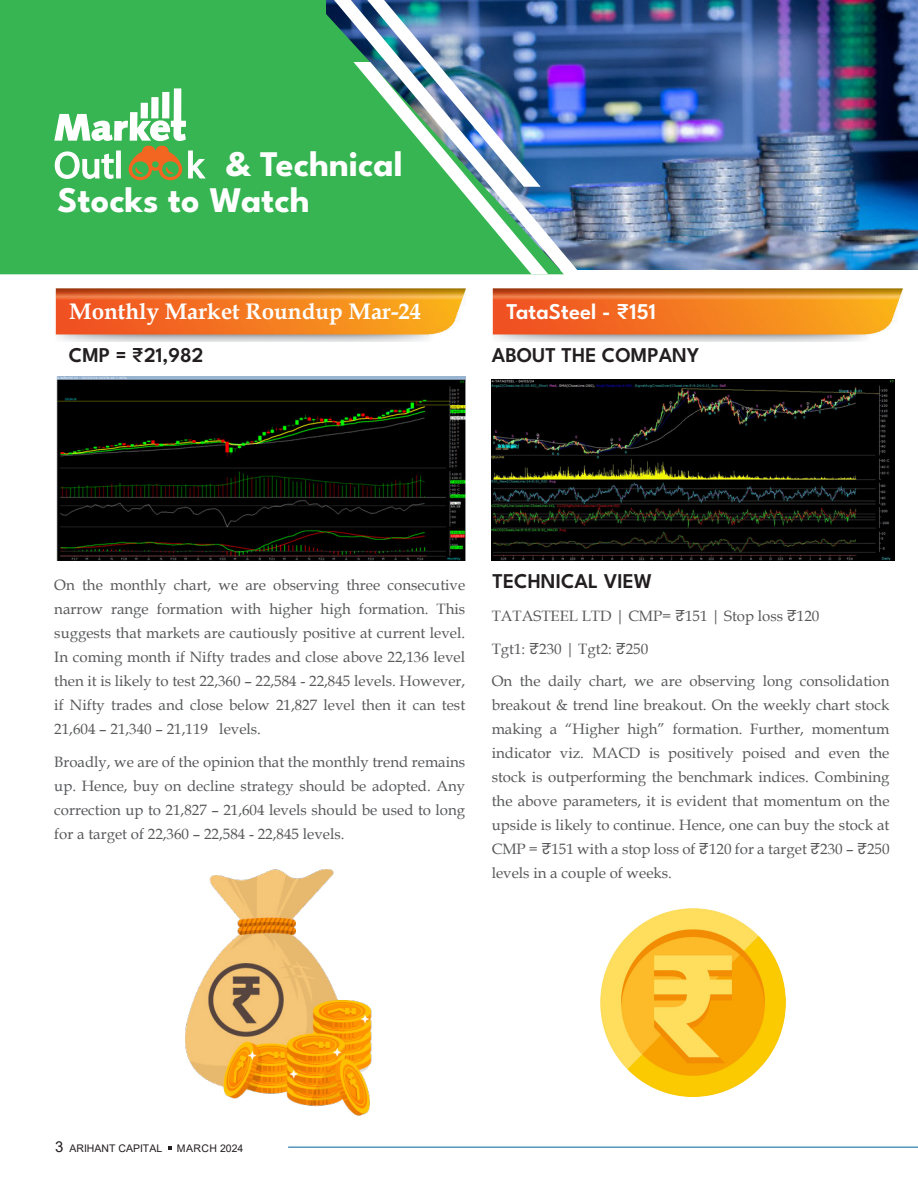
<style>
.page{position:relative;width:918px;height:1188px;background:#fff}
.page>*{position:absolute;margin:0;border:0;box-sizing:border-box;transform-origin:0 0}
.t1{font:37.35px "Myriad Pro";color:#fff}
.t2{font:700 36px "League Spartan";color:#fff}
.General_matter{font:700 22.5px "Book Antiqua";color:#fff}
.General_matter-2{font:600 22.5px "League Spartan";color:#fff}
.t3{font:600 21px "League Spartan";color:#231f20}
.t4{font:15px/24px "Book Antiqua";color:#57585a;text-align:justify}
.t5{font:10.5px "Arial";color:#231f20}
.t6{font:10.5px "Arial";letter-spacing:.035em;color:#231f20}
.s1{font-family:"Myriad Pro";font-weight:400;font-size:37.35px}
.s2{font-family:"Poppins";font-size:15.75px}
.s3{font-size:15px}
</style>
<div class="page">
<img style="left:55px;top:288px;width:410px;height:54px">
<img style="left:492px;top:288px;width:411px;height:54px">
<img style="left:581px;top:0;width:337px;height:269px">
<div style="left:0;top:0;width:334px;height:274px;background:#36b552"></div>
<img style="left:334px;top:0;width:247px;height:274px">
<img style="left:353px;top:0;width:195px;height:274px">
<svg style="left:53px;top:88px;width:134px;height:94px"></svg>
<div style="left:163px;top:93px;width:6px;height:25px;background:#fff"></div>
<div style="left:162px;top:92px;width:7px;height:26px;border:2px solid #fff"></div>
<div style="left:152px;top:98px;width:6px;height:20px;background:#fff"></div>
<div style="left:151px;top:97px;width:8px;height:21px;border:2px solid #fff"></div>
<div style="left:141px;top:104px;width:6px;height:14px;background:#fff"></div>
<div style="left:141px;top:103px;width:7px;height:15px;border:2px solid #fff"></div>
<hr style="left:288px;top:1147px;width:630px;height:1px;background:#01609d">
<img style="left:56px;top:376px;width:409px;height:185px">
<img style="left:492px;top:379px;width:402px;height:182px">
<img style="left:185px;top:869px;width:187px;height:247px">
<img style="left:600px;top:908px;width:186px;height:189px">
<h1 class="t1" style="left:54px;top:142px;width:70px">Outl</h1>
<p class="t2" style="left:186px;top:136px;width:218px"><span class="s1">k</span> &amp; Technical</p>
<p class="t2" style="left:58px;top:172px;width:254px">Stocks to Watch</p>
<p class="General_matter" style="left:69px;top:296px;width:353px">Monthly Market Roundup Mar-24</p>
<p class="General_matter-2" style="left:507px;top:294px;width:151px">TataSteel - ₹151</p>
<p class="t3" style="left:69px;top:338px;width:136px">CMP = ₹21,982</p>
<p class="t3" style="left:492px;top:338px;width:209px">ABOUT THE COMPANY</p>
<p class="t4" style="left:54px;top:573px;width:412px">On the monthly chart, we are observing three consecutive narrow range formation with higher high formation. This suggests that markets are cautiously positive at current level.<br>In coming month if Nifty trades and close above 22,136 level then it is likely to test 22,360 – 22,584 - 22,845 levels. However, if Nifty trades and close below 21,827 level then it can test 21,604 – 21,340 – 21,119 levels.</p>
<p class="t4" style="left:54px;top:750px;width:412px">Broadly, we are of the opinion that the monthly trend remains up. Hence, buy on decline strategy should be adopted. Any correction up to 21,827 – 21,604 levels should be used to long for a target of 22,360 – 22,584 - 22,845 levels.</p>
<p class="t3" style="left:493px;top:565px;width:161px">TECHNICAL VIEW</p>
<p class="t4" style="left:492px;top:604px;width:329px">TATASTEEL LTD | CMP= <span class="s2">₹</span>151 | Stop loss <span class="s2">₹</span>120</p>
<p class="t4" style="left:492px;top:637px;width:158px">Tgt1: <span class="s2">₹</span>230 | Tgt2: <span class="s2">₹</span>250</p>
<p class="t4" style="left:492px;top:669px;width:399px">On the daily chart, we are observing long consolidation breakout &amp; trend line breakout. On the weekly chart stock making a “Higher high” formation. Further, momentum indicator viz. MACD is positively poised and even the stock is outperforming the benchmark indices. Combining the above parameters, it is evident that momentum on the upside is likely to continue. Hence, one can buy the stock at CMP = <span class="s2">₹</span>151 with a stop loss of <span class="s2">₹</span>120 for a target <span class="s2">₹</span>230 – <span class="s2">₹</span>250 levels in a couple of weeks.</p>
<p class="t5" style="left:55px;top:1141px;width:108px"><span class="s3">3</span> ARIHANT CAPITAL</p>
<p class="t6" style="left:177px;top:1141px;width:68px">MARCH 2024</p>
</div>
